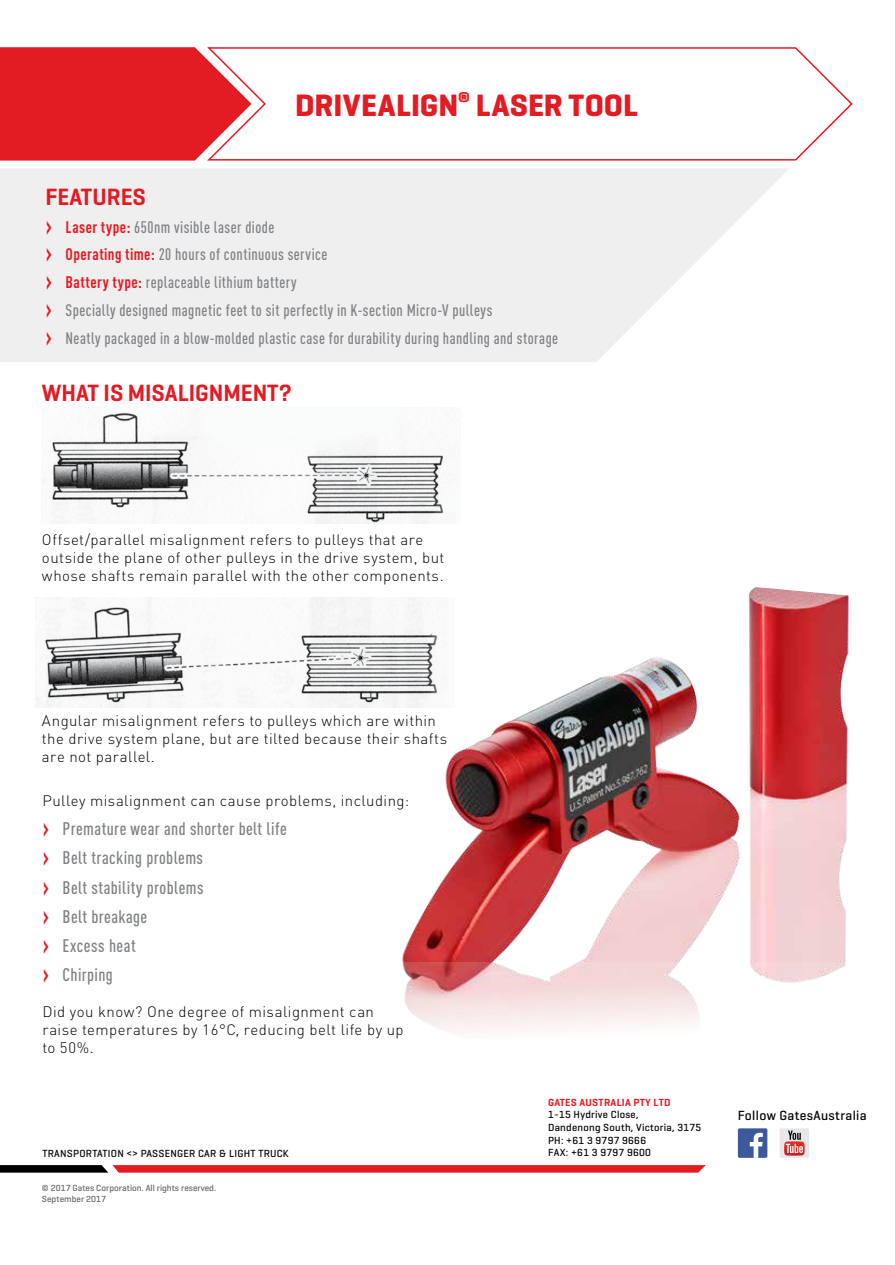
<style>
.page{position:relative;width:895px;height:1265px;background:#fff}
.page>*{position:absolute;margin:0;border:0;box-sizing:border-box;transform-origin:0 0}
.t1{font:700 31.5px "Geogrotesque";letter-spacing:.005em;color:#e31b23}
.t2{font:600 24px "Geogrotesque";color:#e31b23}
.t3{font:500 condensed 18px/29.2px "DIN Pro";letter-spacing:.025em;color:#7e8083}
.t4{font:500 condensed 16.5px/27.8px "DIN Pro";letter-spacing:.025em;color:#7e8083}
.t5{font:300 15px/18px "DIN Pro";letter-spacing:.03em;color:#000}
.t6{font:500 13.5px "Geogrotesque";letter-spacing:.025em;color:#000}
.t7{font:500 10.5px/12.6px "Geogrotesque";letter-spacing:.025em;color:#000}
.t8{font:600 10.5px "Geogrotesque";letter-spacing:.025em;color:#e31b23}
.t9{font:500 9px/10.5px "Geogrotesque";letter-spacing:.005em;color:#636466}
.s1{font-size:30px;color:#e31b23}
.s2{font-weight:700;color:#e31b23}
</style>
<div class="page">
<svg style="left:0;top:1165px;width:706px;height:7px;background:#c21e25"></svg>
<svg style="left:0;top:168px;width:789px;height:194px;fill:#efeff0"></svg>
<svg style="left:251px;top:47px;width:602px;height:114px"></svg>
<svg style="left:0;top:47px;width:251px;height:114px;background:#e6343b"></svg>
<img style="left:391px;top:587px;width:458px;height:375px">
<svg style="left:402px;top:962px;width:444px;height:71px"></svg>
<div style="left:779px;top:1128px;width:30px;height:30px;background:#e6e7e8;border-radius:2px"></div>
<svg style="left:784px;top:1130px;width:20px;height:25px"></svg>
<div style="left:738px;top:1128px;width:29px;height:30px;background:#3c5a99;border-radius:2px"></div>
<svg style="left:750px;top:1132px;width:13px;height:26px"></svg>
<img style="left:42px;top:412px;width:402px;height:112px">
<img style="left:36px;top:597px;width:418px;height:110px">
<h1 class="t1" style="left:295px;top:85px;width:344px">DRIVEALIGN<sup>®</sup> LASER TOOL</h1>
<h2 class="t2" style="left:45px;top:182px;width:102px">FEATURES</h2>
<p class="t4" style="left:45px;top:211px;width:514px"><span class="s1">›</span> <span class="s2">Laser type:</span> 650nm visible laser diode<br><span class="s1">›</span> <span class="s2">Operating time:</span> 20 hours of continuous service<br><span class="s1">›</span> <span class="s2">Battery type:</span> replaceable lithium battery<br><span class="s1">›</span> Specially designed magnetic feet to sit perfectly in K-section Micro-V pulleys<br><span class="s1">›</span> Neatly packaged in a blow-molded plastic case for durability during handling and storage</p>
<h2 class="t2" style="left:42px;top:378px;width:251px">WHAT IS MISALIGNMENT?</h2>
<p class="t5" style="left:42px;top:530px;width:404px">Offset/parallel misalignment refers to pulleys that are outside the plane of other pulleys in the drive system, but whose shafts remain parallel with the other components.</p>
<p class="t5" style="left:42px;top:710px;width:407px">Angular misalignment refers to pulleys which are within the drive system plane, but are tilted because their shafts are not parallel.</p>
<p class="t5" style="left:42px;top:790px;width:368px">Pulley misalignment can cause problems, including:</p>
<p class="t3" style="left:42px;top:812px;width:246px"><span class="s1">›</span> Premature wear and shorter belt life <span class="s1">›</span> Belt tracking problems<br><span class="s1">›</span> Belt stability problems<br><span class="s1">›</span> Belt breakage<br><span class="s1">›</span> Excess heat<br><span class="s1">›</span> Chirping</p>
<p class="t5" style="left:42px;top:1001px;width:363px">Did you know? One degree of misalignment can raise temperatures by 16°C, reducing belt life by up to 50%.</p>
<p class="t7" style="left:42px;top:1147px;width:248px">TRANSPORTATION &lt;&gt; PASSENGER CAR &amp; LIGHT TRUCK</p>
<p class="t9" style="left:42px;top:1183px;width:176px">© 2017 Gates Corporation. All rights reserved.<br>September 2017</p>
<p class="t8" style="left:548px;top:1095px;width:124px">GATES AUSTRALIA PTY LTD</p>
<p class="t7" style="left:548px;top:1108px;width:155px">1-15 Hydrive Close,<br>Dandenong South, Victoria, 3175<br>PH: +61 3 9797 9666<br>FAX: +61 3 9797 9600</p>
<p class="t6" style="left:738px;top:1107px;width:130px">Follow GatesAustralia</p>
</div>
